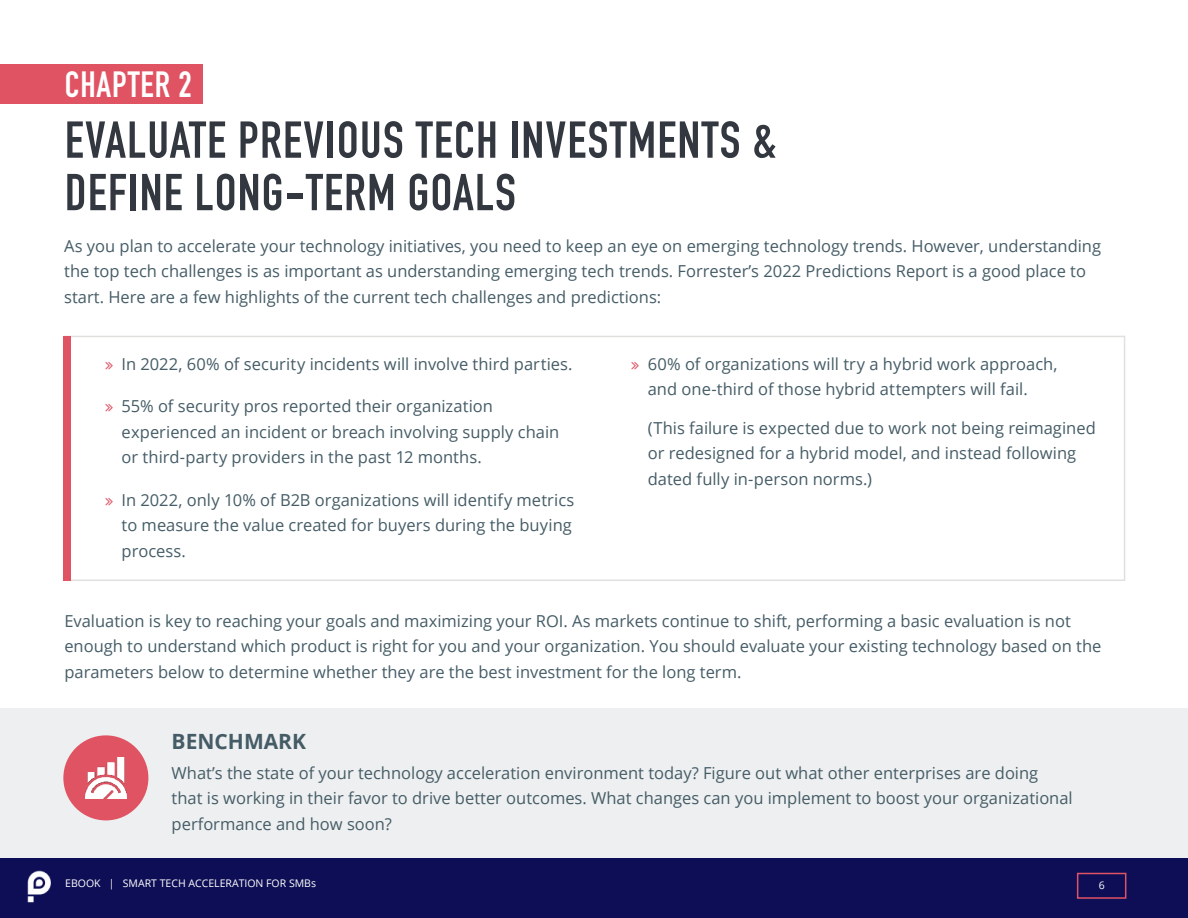
<style>
.page{position:relative;width:1188px;height:918px;background:#fff}
.page>*{position:absolute;margin:0;border:0;box-sizing:border-box;transform-origin:0 0}
.t1{font:700 51px/52.5px "DIN Condensed";letter-spacing:.025em;color:#333840}
.t2{font:700 36px "DIN Condensed";letter-spacing:.025em;color:#fff}
.t3{font:700 21px "Open Sans";color:#455c66}
.t4{font:16.5px/25.5px "Open Sans";color:#455c66}
.t5{font:10.5px "Open Sans";color:#fff}
</style>
<div class="page">
<div style="left:0;top:857px;width:1188px;height:61px;background:#0e0e56"></div>
<div style="left:1077px;top:873px;width:49px;height:26px;border:2px solid #e05363"></div>
<div style="left:0;top:708px;width:1188px;height:149px;background:#edeff0"></div>
<div style="left:0;top:64px;width:203px;height:39px;background:#e05363"></div>
<div style="left:63px;top:336px;width:1062px;height:245px;border:2px solid #e0e1df"></div>
<div style="left:63px;top:336px;width:8px;height:244px;background:#e05363"></div>
<div style="left:63px;top:735px;width:85px;height:85px;background:#e05363;border-radius:50%"></div>
<img style="left:86px;top:758px;width:40px;height:40px">
<img style="left:27px;top:870px;width:24px;height:33px">
<h2 class="t2" style="left:65px;top:63px;width:129px">CHAPTER 2</h2>
<h1 class="t1" style="left:65px;top:114px;width:714px">EVALUATE PREVIOUS TECH INVESTMENTS &amp;<br>DEFINE LONG-TERM GOALS</h1>
<p class="t4" style="left:64px;top:235px;width:1038px">As you plan to accelerate your technology initiatives, you need to keep an eye on emerging technology trends. However, understanding the top tech challenges is as important as understanding emerging tech trends. Forrester’s 2022 Predictions Report is a good place to start. Here are a few highlights of the current tech challenges and predictions:</p>
<p class="t4" style="left:122px;top:353px;width:452px">In 2022, 60% of security incidents will involve third parties.</p>
<p class="t4" style="left:122px;top:395px;width:439px">55% of security pros reported their organization experienced an incident or breach involving supply chain or third-party providers in the past 12 months.</p>
<p class="t4" style="left:122px;top:489px;width:454px">In 2022, only 10% of B2B organizations will identify metrics to measure the value created for buyers during the buying process.</p>
<p class="t4" style="left:648px;top:353px;width:411px">60% of organizations will try a hybrid work approach, and one-third of those hybrid attempters will fail.</p>
<p class="t4" style="left:648px;top:417px;width:450px">(This failure is expected due to work not being reimagined or redesigned for a hybrid model, and instead following dated fully in-person norms.)</p>
<p class="t4" style="left:64px;top:610px;width:1039px">Evaluation is key to reaching your goals and maximizing your ROI. As markets continue to shift, performing a basic evaluation is not enough to understand which product is right for you and your organization. You should evaluate your existing technology based on the parameters below to determine whether they are the best investment for the long term.</p>
<p class="t3" style="left:172px;top:733px;width:136px">BENCHMARK</p>
<p class="t4" style="left:172px;top:762px;width:903px">What’s the state of your technology acceleration environment today? Figure out what other enterprises are doing that is working in their favor to drive better outcomes. What changes can you implement to boost your organizational performance and how soon?</p>
<p class="t5" style="left:65px;top:879px;width:252px">EBOOK | SMART TECH ACCELERATION FOR SMBs</p>
<p class="t5" style="left:1099px;top:881px;width:8px">6</p>
</div>
